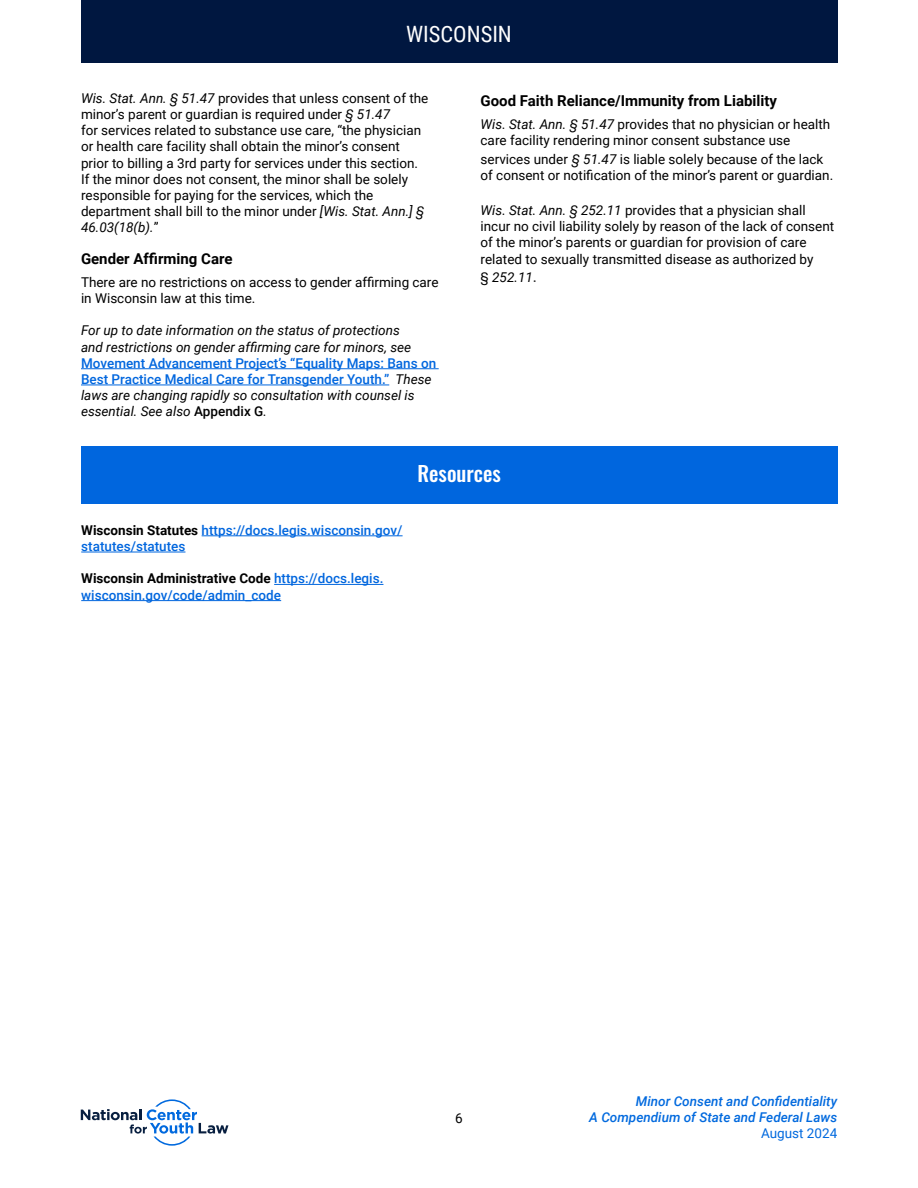
<style>
.page{position:relative;width:918px;height:1188px;background:#fff}
.page>*{position:absolute;margin:0;border:0;box-sizing:border-box;transform-origin:0 0}
.t1{font:22.5px "Roboto Condensed";color:#fff}
.t2{font:500 21px "Oswald";color:#fff}
.t3{font:700 15px "Roboto";color:#000}
.t4{font:13.5px/16.2px "Roboto";color:#000}
.t5{font:500 13.5px/16.2px "Roboto";color:#0066de}
.t6{font:italic 13.5px/16.2px "Roboto";color:#000}
.t7{font:italic 500 13.5px/16.2px "Roboto";color:#0069de;text-align:right}
.t8{font:13.5px "Roboto";color:#0069de}
.s1{font-style:italic}
.s2{font-weight:400;font-style:italic;color:#000}
.s3{color:#000}
.s4{font-style:normal}
.s5{font-style:normal;font-size:15.75px;color:#212121}
.s6{font-weight:700;color:#000}
</style>
<div class="page">
<svg style="left:81px;top:1099px;width:147px;height:47px"></svg>
<div style="left:81px;top:0;width:756px;height:62px;background:#001740"></div>
<hr style="left:81px;top:368px;width:358px;height:1px;background:#0066de">
<hr style="left:81px;top:385px;width:308px;height:1px;background:#0066de">
<div style="left:81px;top:447px;width:756px;height:57px;background:#0066de"></div>
<hr style="left:202px;top:535px;width:201px;height:1px;background:#0066de">
<hr style="left:81px;top:552px;width:104px;height:1px;background:#0066de">
<hr style="left:274px;top:584px;width:109px;height:1px;background:#0066de">
<hr style="left:81px;top:600px;width:200px;height:1px;background:#0066de">
<h1 class="t1" style="left:406px;top:18px;width:107px">WISCONSIN</h1>
<p class="t4" style="left:81px;top:89px;width:349px"><span class="s1">Wis. Stat. Ann. § 51.47</span> provides that unless consent of the minor’s parent or guardian is required under <span class="s1">§ 51.47<br></span>for services related to substance use care, “the physician or health care facility shall obtain the minor’s consent prior to billing a 3rd party for services under this section.<br>If the minor does not consent, the minor shall be solely responsible for paying for the services, which the department shall bill to the minor under <span class="s1">[Wis. Stat. Ann.] § 46.03(18(b).</span>”</p>
<p class="t3" style="left:81px;top:248px;width:153px">Gender Affirming Care</p>
<p class="t4" style="left:81px;top:273px;width:359px">There are no restrictions on access to gender affirming care in Wisconsin law at this time.</p>
<p class="t6" style="left:81px;top:322px;width:332px">For up to date information on the status of protections and restrictions on gender affirming care for minors, see</p>
<p class="t5" style="left:81px;top:354px;width:357px">Movement Advancement Project’s “Equality Maps: Bans on Best Practice Medical Care for Transgender Youth.” <span class="s2">These laws are changing rapidly so consultation with counsel is essential. See also</span> <span class="s3">Appendix G</span><span class="s2">.</span></p>
<p class="t3" style="left:481px;top:90px;width:298px">Good Faith Reliance/Immunity from Liability</p>
<p class="t4" style="left:481px;top:115px;width:351px"><span class="s1">Wis. Stat. Ann. § 51.47</span> provides that no physician or health care facility rendering minor consent substance use</p>
<p class="t4" style="left:481px;top:150px;width:354px">services under <span class="s1">§ 51.47</span> is liable solely because of the lack of consent or notification of the minor’s parent or guardian.</p>
<p class="t4" style="left:481px;top:202px;width:355px"><span class="s1">Wis. Stat. Ann. § 252.11</span> provides that a physician shall incur no civil liability solely by reason of the lack of consent of the minor’s parents or guardian for provision of care related to sexually transmitted disease as authorized by</p>
<p class="t6" style="left:481px;top:269px;width:58px"><span class="s4">§</span> 252.11<span class="s5">.</span></p>
<h2 class="t2" style="left:418px;top:463px;width:85px">Resources</h2>
<p class="t5" style="left:81px;top:521px;width:323px"><span class="s6">Wisconsin Statutes</span> https://docs.legis.wisconsin.gov/ statutes/statutes</p>
<p class="t5" style="left:81px;top:570px;width:304px"><span class="s6">Wisconsin Administrative Code</span> https://docs.legis. wisconsin.gov/code/admin_code</p>
<p class="t4" style="left:455px;top:1110px;width:9px">6</p>
<p class="t7" style="left:589px;top:1093px;width:250px">Minor Consent and Confidentiality<br>A Compendium of State and Federal Laws</p>
<p class="t8" style="left:761px;top:1124px;width:78px">August 2024</p>
</div>
